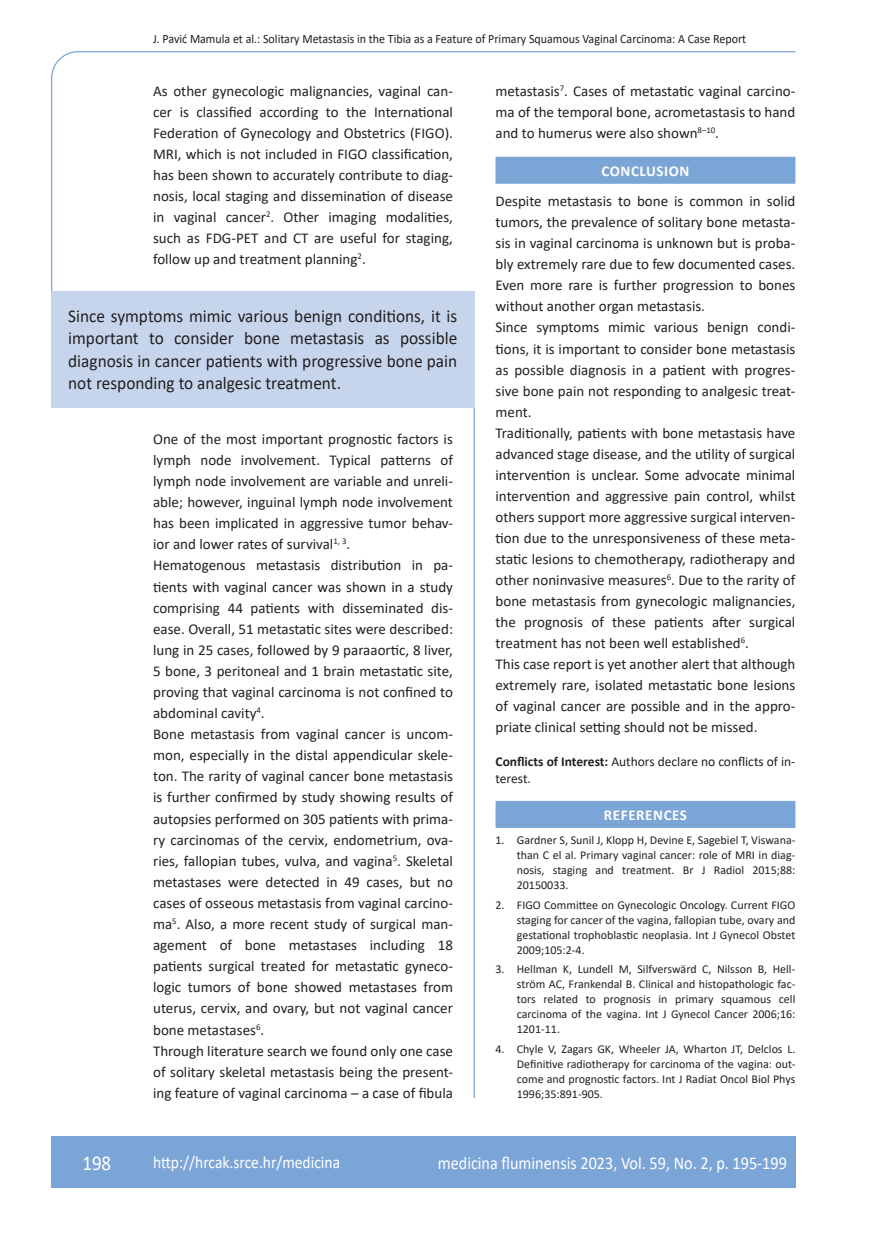
<style>
.page{position:relative;width:872px;height:1234px;background:#fff}
.page>*{position:absolute;margin:0;border:0;box-sizing:border-box;transform-origin:0 0}
.t1{font:21px "Calibri";color:#fff;scale:.9 1}
.anterfile{font:18px/22.5px "Calibri";color:#231f20;text-align:justify;scale:.96 1}
.t2{font:18px "Calibri";color:#fff;scale:.9 1}
.t3{font:17.25px "Calibri";color:#fff;scale:.9 1}
.osnovni_tekst_engl{font:15px/21px "Calibri";color:#231f20;text-align:justify}
.naslov_ruler{font:700 15px "Calibri";letter-spacing:.04em;color:#fff}
.izjava{font:13.5px/16.5px "Calibri";color:#231f20}
.glava{font:12.75px "Calibri";color:#231f20;scale:.94 1}
.literatura{font:12px/15px "Calibri";color:#231f20;text-align:justify}
.s1{font-weight:700}
</style>
<div class="page">
<svg style="left:51px;top:51px;width:745px;height:275px"></svg>
<hr style="left:473px;top:407px;width:2px;height:690px;background:#7ca5d7">
<div style="left:51px;top:1135px;width:744px;height:51px;background:#7ca5d7"></div>
<div style="left:495px;top:157px;width:300px;height:27px;background:#7ca5d7"></div>
<div style="left:495px;top:800px;width:300px;height:27px;background:#7ca5d7"></div>
<div style="left:51px;top:291px;width:423px;height:117px;background:#c6d5ec"></div>
<p class="glava" style="left:153px;top:29px;width:632px">J. Pavić Mamula et al.: Solitary Metastasis in the Tibia as a Feature of Primary Squamous Vaginal Carcinoma: A Case Report</p>
<p class="osnovni_tekst_engl" style="left:153px;top:80px;width:301px">As other gynecologic malignancies, vaginal can&shy;cer is classified according to the International Federation of Gynecology and Obstetrics (FIGO).<br>MRI, which is not included in FIGO classification, has been shown to accurately contribute to diag&shy;nosis, local staging and dissemination of disease in vaginal cancer<sup>2</sup>. Other imaging modalities, such as FDG-PET and CT are useful for staging, follow up and treatment planning<sup>2</sup>.</p>
<p class="osnovni_tekst_engl" style="left:495px;top:80px;width:301px">metastasis<sup>7</sup>. Cases of metastatic vaginal carcino&shy;ma of the temporal bone, acrometastasis to hand and to humerus were also shown<sup>8–10</sup>.</p>
<p class="naslov_ruler" style="left:601px;top:160px;width:89px">CONCLUSION</p>
<p class="osnovni_tekst_engl" style="left:495px;top:190px;width:301px">Despite metastasis to bone is common in solid tumors, the prevalence of solitary bone metasta&shy;sis in vaginal carcinoma is unknown but is proba&shy;bly extremely rare due to few documented cases.<br>Even more rare is further progression to bones without another organ metastasis.</p>
<p class="osnovni_tekst_engl" style="left:495px;top:316px;width:301px">Since symptoms mimic various benign condi&shy;tions, it is important to consider bone metastasis as possible diagnosis in a patient with progres&shy;sive bone pain not responding to analgesic treat&shy;ment.</p>
<p class="osnovni_tekst_engl" style="left:495px;top:422px;width:301px">Traditionally, patients with bone metastasis have advanced stage disease, and the utility of surgical intervention is unclear. Some advocate minimal intervention and aggressive pain control, whilst others support more aggressive surgical interven&shy;tion due to the unresponsiveness of these meta&shy;static lesions to chemotherapy, radiotherapy and other noninvasive measures<sup>6</sup>. Due to the rarity of bone metastasis from gynecologic malignancies, the prognosis of these patients after surgical treatment has not been well established<sup>6</sup>.</p>
<p class="osnovni_tekst_engl" style="left:495px;top:653px;width:301px">This case report is yet another alert that although extremely rare, isolated metastatic bone lesions of vaginal cancer are possible and in the appro&shy;priate clinical setting should not be missed.</p>
<p class="izjava" style="left:495px;top:752px;width:301px"><span class="s1">Conflicts of Interest:</span> Authors declare no conflicts of in&shy;terest.</p>
<p class="naslov_ruler" style="left:604px;top:803px;width:85px">REFERENCES</p>
<p class="literatura" style="left:517px;top:832px;width:280px;text-indent:-21px">1. Gardner S, Sunil J, Klopp H, Devine E, Sagebiel T, Viswana&shy;than C el al. Primary vaginal cancer: role of MRI in diag&shy;nosis, staging and treatment. Br J Radiol 2015;88:<br>20150033.</p>
<p class="literatura" style="left:517px;top:896px;width:280px;text-indent:-21px">2. FIGO Committee on Gynecologic Oncology. Current FIGO staging for cancer of the vagina, fallopian tube, ovary and gestational trophoblastic neoplasia. Int J Gynecol Obstet 2009;105:2-4.</p>
<p class="literatura" style="left:517px;top:961px;width:280px;text-indent:-21px">3. Hellman K, Lundell M, Silfverswärd C, Nilsson B, Hell&shy;ström AC, Frankendal B. Clinical and histopathologic fac&shy;tors related to prognosis in primary squamous cell carcinoma of the vagina. Int J Gynecol Cancer 2006;16:<br>1201-11.</p>
<p class="literatura" style="left:517px;top:1040px;width:280px;text-indent:-21px">4. Chyle V, Zagars GK, Wheeler JA, Wharton JT, Delclos L.<br>Definitive radiotherapy for carcinoma of the vagina: out&shy;come and prognostic factors. Int J Radiat Oncol Biol Phys 1996;35:891-905.</p>
<p class="anterfile" style="left:68px;top:304px;width:407px">Since symptoms mimic various benign conditions, it is important to consider bone metastasis as possible diagnosis in cancer patients with progressive bone pain not responding to analgesic treatment.</p>
<p class="osnovni_tekst_engl" style="left:153px;top:428px;width:301px">One of the most important prognostic factors is lymph node involvement. Typical patterns of lymph node involvement are variable and unreli&shy;able; however, inguinal lymph node involvement has been implicated in aggressive tumor behav&shy;ior and lower rates of survival<sup>1,</sup> <sup>3</sup>.</p>
<p class="osnovni_tekst_engl" style="left:153px;top:554px;width:301px">Hematogenous metastasis distribution in pa&shy;tients with vaginal cancer was shown in a study comprising 44 patients with disseminated dis&shy;ease. Overall, 51 metastatic sites were described: lung in 25 cases, followed by 9 paraaortic, 8 liver, 5 bone, 3 peritoneal and 1 brain metastatic site, proving that vaginal carcinoma is not confined to abdominal cavity<sup>4</sup>.</p>
<p class="osnovni_tekst_engl" style="left:153px;top:723px;width:301px">Bone metastasis from vaginal cancer is uncom&shy;mon, especially in the distal appendicular skele&shy;ton. The rarity of vaginal cancer bone metastasis is further confirmed by study showing results of autopsies performed on 305 patients with prima&shy;ry carcinomas of the cervix, endometrium, ova&shy;ries, fallopian tubes, vulva, and vagina<sup>5</sup>. Skeletal metastases were detected in 49 cases, but no cases of osseous metastasis from vaginal carcino&shy;ma<sup>5</sup>. Also, a more recent study of surgical man&shy;agement of bone metastases including 18 patients surgical treated for metastatic gyneco&shy;logic tumors of bone showed metastases from uterus, cervix, and ovary, but not vaginal cancer bone metastases<sup>6</sup>.</p>
<p class="osnovni_tekst_engl" style="left:153px;top:1039px;width:301px">Through literature search we found only one case of solitary skeletal metastasis being the present&shy;ing feature of vaginal carcinoma – a case of fibula</p>
<p class="t1" style="left:82px;top:1147px;width:33px">198</p>
<p class="t3" style="left:153px;top:1149px;width:209px">http://hrcak.srce.hr/medicina</p>
<p class="t2" style="left:438px;top:1149px;width:389px">medicina fluminensis 2023, Vol. 59, No. 2, p. 195-199</p>
</div>
